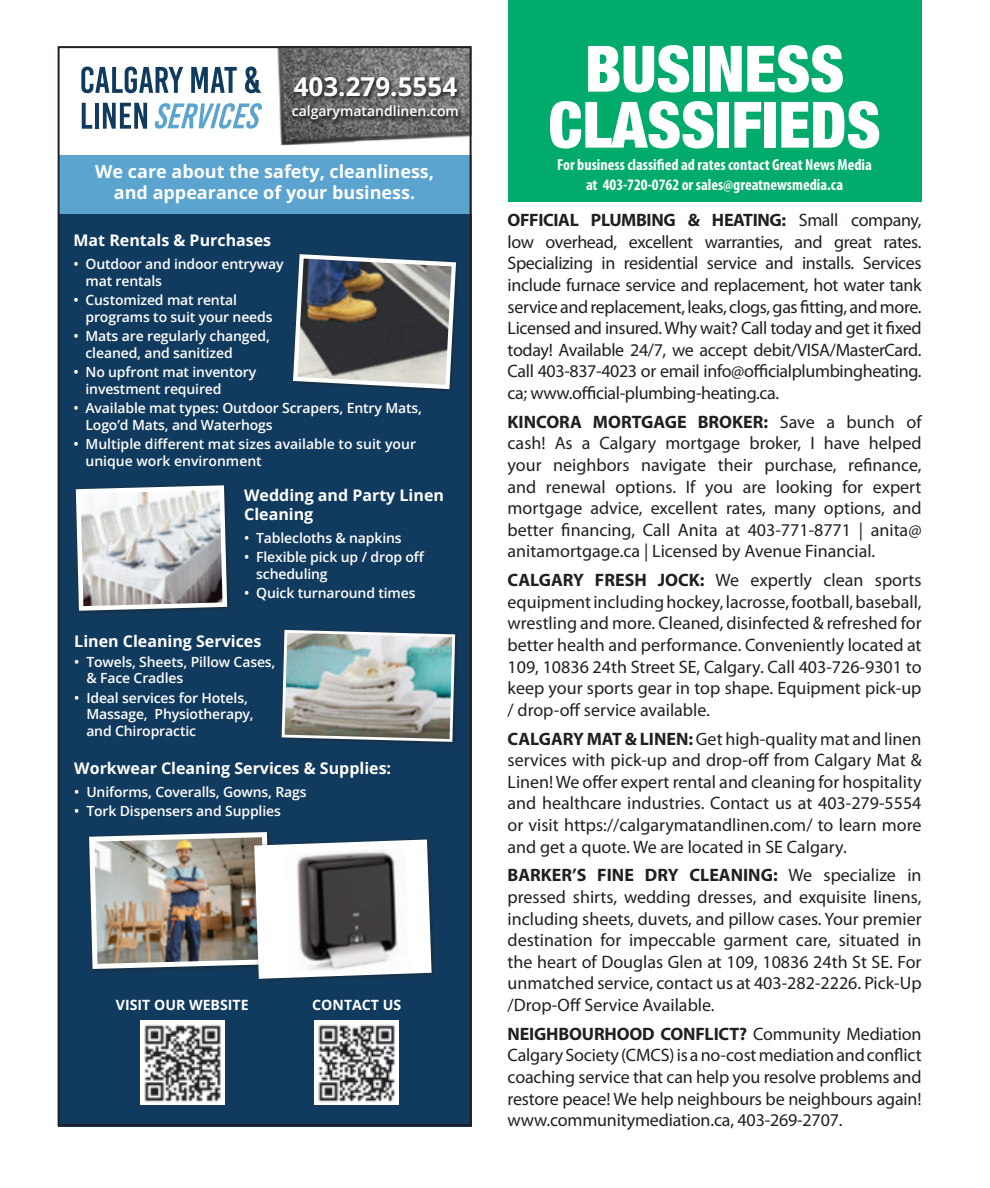
<style>
.page{position:relative;width:990px;height:1188px;background:#fff}
.page>*{position:absolute;margin:0;border:0;box-sizing:border-box;transform-origin:0 0}
.t1{font:900 condensed 64px "Helvetica Neue LT Std";color:#fff}
.t2{font:700 26px "Open Sans";color:#fff}
.Body_text{font:18px/21.6px "Myriad Pro";color:#231f20;text-align:justify}
.t3{font:700 18px/21.6px "Open Sans";color:#fff;text-align:center}
.t4{font:700 16px/19.2px "Open Sans";color:#fff}
.t5{font:700 condensed 16px "Myriad Pro";color:#fff}
.t6{font:700 14.2px "Open Sans";color:#fff}
.t7{font:600 14px/16.8px "Open Sans";letter-spacing:-.01em;color:#fff}
.s1{font-weight:700}
</style>
<div class="page">
<div style="left:508px;top:0;width:414px;height:202px;background:#00ab6b"></div>
<img style="left:277px;top:49px;width:192px;height:97px">
<div style="left:58px;top:214px;width:414px;height:912px;background:#113b5e"></div>
<div style="left:58px;top:155px;width:414px;height:59px;background:#5ba4cf"></div>
<img style="left:281px;top:629px;width:176px;height:114px">
<img style="left:89px;top:832px;width:345px;height:149px">
<div style="left:292px;top:76px;width:171px;height:49px;background:#231f20;opacity:.75"></div>
<img style="left:140px;top:1020px;width:84px;height:84px">
<img style="left:315px;top:1020px;width:84px;height:84px">
<svg style="left:81px;top:67px;width:102px;height:26px"></svg>
<svg style="left:191px;top:67px;width:46px;height:26px"></svg>
<svg style="left:245px;top:67px;width:16px;height:26px"></svg>
<svg style="left:82px;top:103px;width:10px;height:26px"></svg>
<hr style="left:95px;top:103px;width:4px;height:26px;background:#113b5e">
<svg style="left:103px;top:103px;width:44px;height:26px"></svg>
<svg style="left:155px;top:103px;width:107px;height:26px"></svg>
<svg style="left:75px;top:485px;width:154px;height:128px;background:#bfc2c5"></svg>
<svg style="left:293px;top:254px;width:165px;height:137px;background:#6f7273"></svg>
<p class="t2" style="left:294px;top:69px;width:165px">403.279.5554</p>
<p class="t7" style="left:292px;top:103px;width:169px">calgarymatandlinen.com</p>
<p class="t3" style="left:95px;top:160px;width:340px">We care about the safety, cleanliness, and appearance of your business.</p>
<p class="t4" style="left:73px;top:230px;width:199px">Mat Rentals &amp; Purchases</p>
<p class="t7" style="left:86px;top:255px;width:199px;text-indent:-12px">• Outdoor and indoor entryway mat rentals</p>
<p class="t7" style="left:86px;top:291px;width:189px;text-indent:-12px">• Customized mat rental programs to suit your needs</p>
<p class="t7" style="left:86px;top:327px;width:186px;text-indent:-12px">• Mats are regularly changed, cleaned, and sanitized</p>
<p class="t7" style="left:86px;top:363px;width:172px;text-indent:-12px">• No upfront mat inventory investment required</p>
<p class="t7" style="left:86px;top:399px;width:338px;text-indent:-12px">• Available mat types: Outdoor Scrapers, Entry Mats,<br>Logo’d Mats, and Waterhogs</p>
<p class="t7" style="left:86px;top:435px;width:332px;text-indent:-12px">• Multiple different mat sizes available to suit your unique work environment</p>
<p class="t4" style="left:244px;top:485px;width:201px">Wedding and Party Linen<br>Cleaning</p>
<p class="t7" style="left:244px;top:529px;width:159px">• Tablecloths &amp; napkins</p>
<p class="t7" style="left:256px;top:548px;width:170px;text-indent:-12px">• Flexible pick up / drop off scheduling</p>
<p class="t7" style="left:244px;top:584px;width:173px">• Quick turnaround times</p>
<p class="t4" style="left:74px;top:632px;width:189px">Linen Cleaning Services</p>
<p class="t7" style="left:86px;top:653px;width:191px;text-indent:-12px">• Towels, Sheets, Pillow Cases, &amp; Face Cradles</p>
<p class="t7" style="left:86px;top:689px;width:169px;text-indent:-12px">• Ideal services for Hotels,<br>Massage, Physiotherapy, and Chiropractic</p>
<p class="t4" style="left:74px;top:758px;width:318px">Workwear Cleaning Services &amp; Supplies:</p>
<p class="t7" style="left:74px;top:783px;width:234px">• Uniforms, Coveralls, Gowns, Rags</p>
<p class="t7" style="left:74px;top:802px;width:208px">• Tork Dispensers and Supplies</p>
<p class="t6" style="left:116px;top:995px;width:134px">VISIT OUR WEBSITE</p>
<p class="t6" style="left:312px;top:995px;width:90px">CONTACT US</p>
<p class="t1" style="left:585px;top:29px;width:261px">BUSINESS</p>
<p class="t1" style="left:549px;top:85px;width:334px">CLASSIFIEDS</p>
<p class="t5" style="left:557px;top:155px;width:316px">For business classified ad rates contact Great News Media</p>
<p class="t5" style="left:586px;top:175px;width:259px">at 403-720-0762 or sales@greatnewsmedia.ca</p>
<p class="Body_text" style="left:508px;top:209px;width:416px"><span class="s1">OFFICIAL PLUMBING &amp; HEATING:</span> Small company, low overhead, excellent warranties, and great rates.<br>Specializing in residential service and installs. Services include furnace service and replacement, hot water tank service and replacement, leaks, clogs, gas fitting, and more.<br>Licensed and insured. Why wait? Call today and get it fixed today! Available 24/7, we accept debit/VISA/MasterCard.<br>Call 403-837-4023 or email info@officialplumbingheating. ca; www.official-plumbing-heating.ca.</p>
<p class="Body_text" style="left:508px;top:411px;width:416px"><span class="s1">KINCORA MORTGAGE BROKER:</span> Save a bunch of cash! As a Calgary mortgage broker, I have helped your neighbors navigate their purchase, refinance, and renewal options. If you are looking for expert mortgage advice, excellent rates, many options, and better financing, Call Anita at 403-771-8771 | anita@ anitamortgage.ca | Licensed by Avenue Financial.</p>
<p class="Body_text" style="left:508px;top:569px;width:416px"><span class="s1">CALGARY FRESH JOCK:</span> We expertly clean sports equipment including hockey, lacrosse, football, baseball, wrestling and more. Cleaned, disinfected &amp; refreshed for better health and performance. Conveniently located at 109, 10836 24th Street SE, Calgary. Call 403-726-9301 to keep your sports gear in top shape. Equipment pick-up / drop-off service available.</p>
<p class="Body_text" style="left:508px;top:727px;width:416px"><span class="s1">CALGARY MAT &amp; LINEN:</span> Get high-quality mat and linen services with pick-up and drop-off from Calgary Mat &amp; Linen! We offer expert rental and cleaning for hospitality and healthcare industries. Contact us at 403-279-5554 or visit https://calgarymatandlinen.com/ to learn more and get a quote. We are located in SE Calgary.</p>
<p class="Body_text" style="left:508px;top:864px;width:416px"><span class="s1">BARKER’S FINE DRY CLEANING:</span> We specialize in pressed shirts, wedding dresses, and exquisite linens, including sheets, duvets, and pillow cases. Your premier destination for impeccable garment care, situated in the heart of Douglas Glen at 109, 10836 24th St SE. For unmatched service, contact us at 403-282-2226. Pick-Up /Drop-Off Service Available.</p>
<p class="Body_text" style="left:508px;top:1023px;width:416px"><span class="s1">NEIGHBOURHOOD CONFLICT?</span> Community Mediation Calgary Society (CMCS) is a no-cost mediation and conflict coaching service that can help you resolve problems and restore peace! We help neighbours be neighbours again! www.communitymediation.ca, 403-269-2707.</p>
</div>
